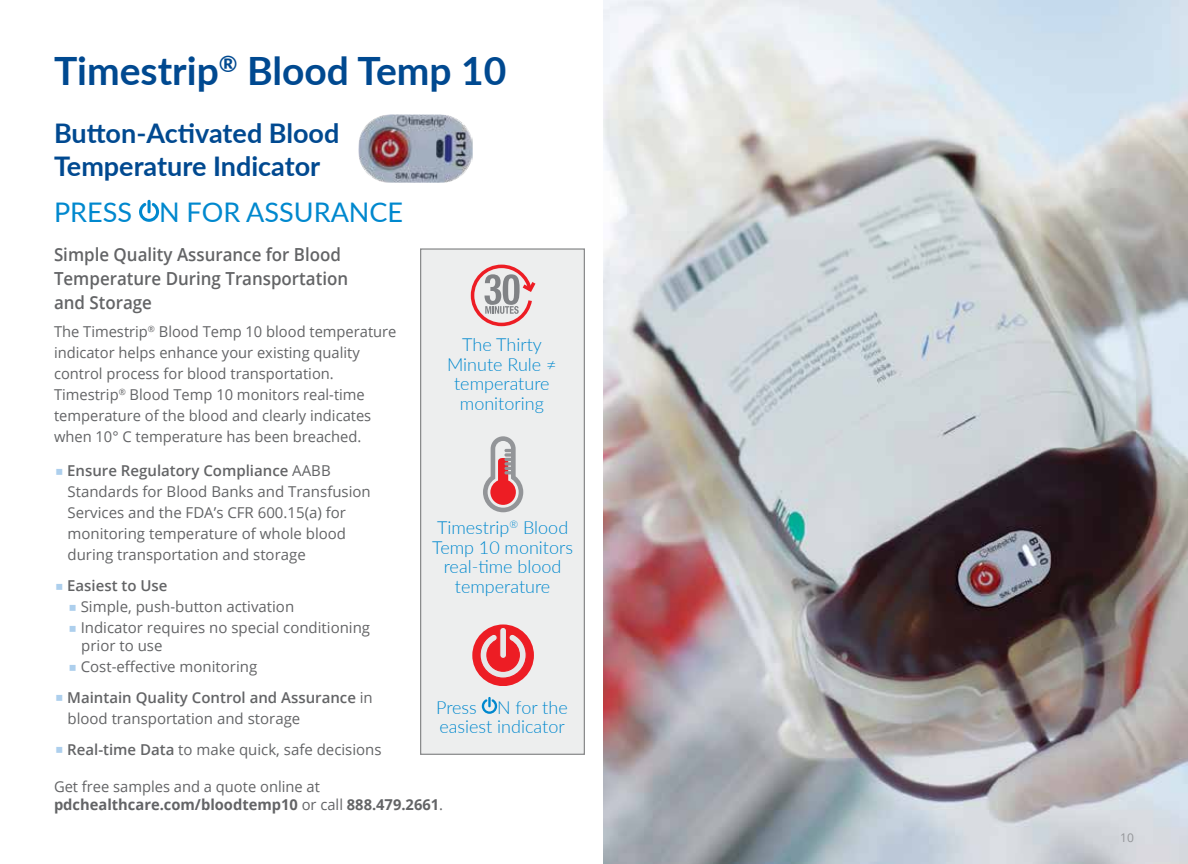
<style>
.page{position:relative;width:1188px;height:864px;background:#fff}
.page>*{position:absolute;margin:0;border:0;box-sizing:border-box;transform-origin:0 0}
.t1{font:700 39px "Lato";color:#004990}
.t2{font:700 27px/32.4px "Lato";color:#004990}
.t3{font:27px "Lato";color:#0088ce}
.t4{font:300 18px/19.5px "Lato";color:#0088ce;text-align:center}
.t5{font:600 18px/24px "Open Sans";color:#636466;scale:.94 1}
.t6{font:15px/21px "Open Sans";color:#636466}
.t7{font:700 15px/18px "Open Sans";color:#636466}
.t8{font:600 15px/21px "Open Sans";color:#636466}
.t9{font:12px "Open Sans";color:#939598}
.s1{font-weight:600}
.s2{font-weight:400}
</style>
<div class="page">
<img style="left:603px;top:0;width:585px;height:864px">
<img style="left:359px;top:114px;width:114px;height:69px">
<div style="left:420px;top:248px;width:165px;height:507px;background:#edeeee;border:1px solid #58595b"></div>
<svg style="left:471px;top:265px;width:64px;height:61px"></svg>
<svg style="left:483px;top:436px;width:40px;height:76px"></svg>
<div style="left:472px;top:624px;width:62px;height:62px;background:#ed1d24;border-radius:31px"></div>
<svg style="left:479px;top:632px;width:48px;height:47px"></svg>
<div style="left:500px;top:627px;width:7px;height:31px;background:#e6e7e8;border-radius:3px"></div>
<div style="left:499px;top:627px;width:8px;height:32px;border:1px solid #ed1d24;border-radius:3px"></div>
<svg style="left:139px;top:200px;width:20px;height:22px"></svg>
<svg style="left:482px;top:697px;width:15px;height:17px"></svg>
<h1 class="t1" style="left:54px;top:42px;width:454px">Timestrip<sup>®</sup> Blood Temp 10</h1>
<h2 class="t2" style="left:54px;top:116px;width:287px">Button-Activated Blood<br>Temperature Indicator</h2>
<h2 class="t3" style="left:54px;top:193px;width:351px">PRESS N FOR ASSURANCE</h2>
<p class="t5" style="left:54px;top:242px;width:314px">Simple Quality Assurance for Blood<br>Temperature During Transportation and Storage</p>
<p class="t6" style="left:54px;top:321px;width:344px">The Timestrip<sup>®</sup> Blood Temp 10 blood temperature indicator helps enhance your existing quality control process for blood transportation.<br>Timestrip<sup>®</sup> Blood Temp 10 monitors real-time temperature of the blood and clearly indicates when 10° C temperature has been breached.</p>
<p class="t6" style="left:67px;top:460px;width:305px"><span class="s1">Ensure Regulatory Compliance</span> AABB Standards for Blood Banks and Transfusion Services and the FDA’s CFR 600.15(a) for monitoring temperature of whole blood during transportation and storage</p>
<p class="t8" style="left:67px;top:575px;width:102px">Easiest to Use</p>
<p class="t6" style="left:81px;top:596px;width:291px">Simple, push-button activation<br>Indicator requires no special conditioning</p>
<p class="t6" style="left:81px;top:635px;width:178px">prior to use<br>Cost-effective monitoring</p>
<p class="t8" style="left:67px;top:687px;width:307px">Maintain Quality Control and Assurance <span class="s2">in blood transportation and storage</span></p>
<p class="t6" style="left:67px;top:738px;width:316px"><span class="s1">Real-time Data</span> to make quick, safe decisions</p>
<p class="t4" style="left:447px;top:334px;width:111px">The Thirty<br>Minute Rule ≠ temperature monitoring</p>
<p class="t4" style="left:432px;top:517px;width:142px">Timestrip<sup>®</sup> Blood<br>Temp 10 monitors real-time blood temperature</p>
<p class="t4" style="left:436px;top:697px;width:133px;text-align:left">Press N for the easiest indicator</p>
<p class="t7" style="left:54px;top:777px;width:391px"><span class="s2">Get free samples and a quote online at </span>pdchealthcare.com/bloodtemp10 <span class="s2">or call</span> 888.479.2661<span class="s2">.</span></p>
<p class="t9" style="left:1120px;top:830px;width:15px">10</p>
</div>
